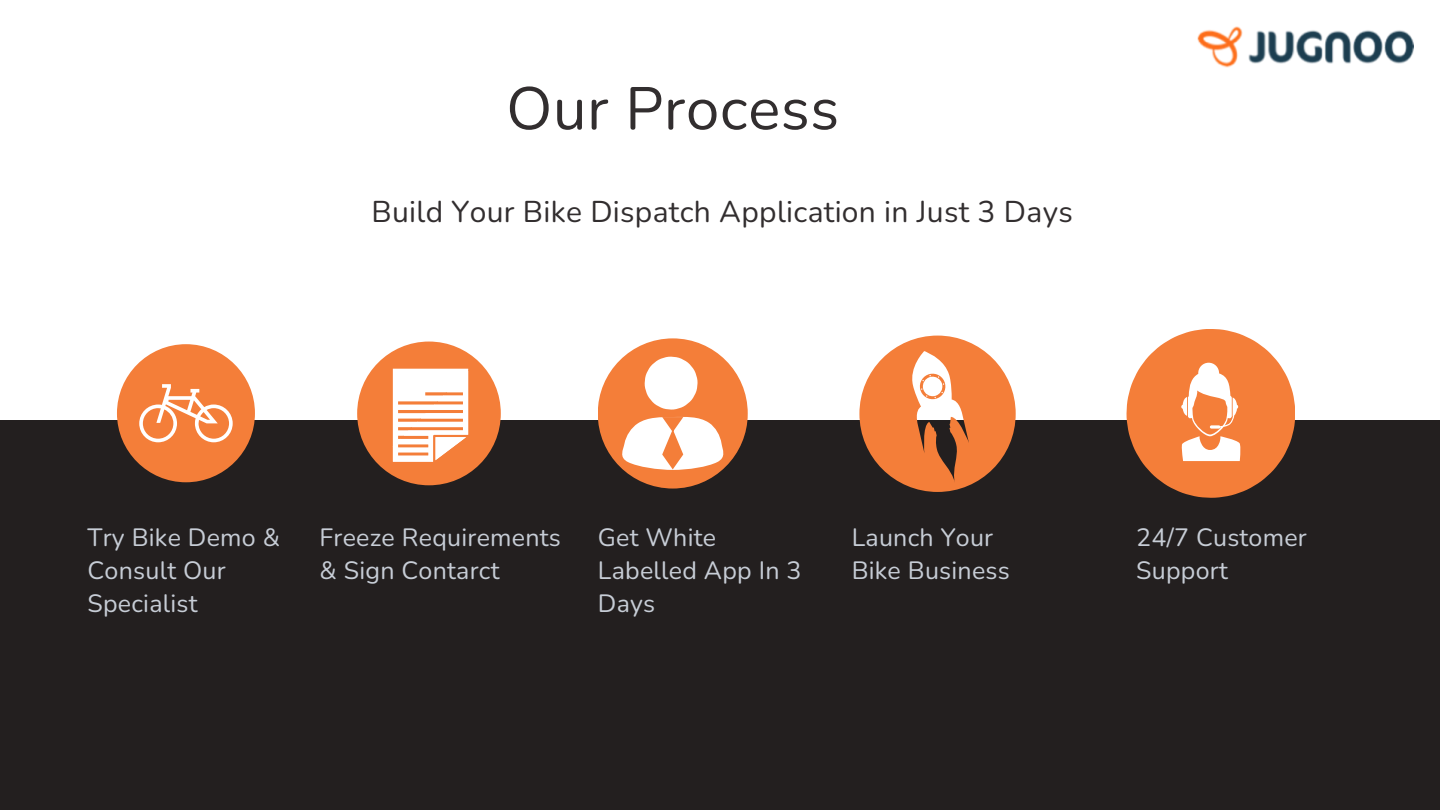
<style>
.page{position:relative;width:1440px;height:810px;background:#fff}
.page>*{position:absolute;margin:0;border:0;box-sizing:border-box;transform-origin:0 0}
.t1{font:60px "Nunito";letter-spacing:.01em;color:#322e2f}
.t2{font:30px "Nunito";letter-spacing:.01em;color:#322e2f}
.t3{font:25px/33px "Nunito";letter-spacing:.01em;color:#c7cdd6}
</style>
<div class="page">
<div style="left:0;top:420px;width:1440px;height:390px;background:#231f1f"></div>
<div style="left:117px;top:344px;width:138px;height:138px;background:#f47e39;border-radius:50%"></div>
<svg style="left:139px;top:384px;width:94px;height:58px"></svg>
<div style="left:357px;top:342px;width:144px;height:143px;background:#f47e39;border-radius:50%"></div>
<svg style="left:379px;top:363px;width:122px;height:116px"></svg>
<div style="left:598px;top:338px;width:150px;height:151px;background:#f47e39;border-radius:50%"></div>
<svg style="left:618px;top:357px;width:130px;height:131px"></svg>
<svg style="left:859px;top:336px;width:157px;height:156px"></svg>
<svg style="left:1127px;top:329px;width:168px;height:169px"></svg>
<img style="left:1197px;top:26px;width:216px;height:41px">
<p class="t1" style="left:506px;top:69px;width:334px">Our Process</p>
<p class="t2" style="left:372px;top:192px;width:703px">Build Your Bike Dispatch Application in Just 3 Days</p>
<h2 class="t3" style="left:87px;top:521px;width:194px">Try Bike Demo &amp;<br>Consult Our<br>Specialist</h2>
<p class="t3" style="left:320px;top:521px;width:243px">Freeze Requirements &amp; Sign Contarct</p>
<p class="t3" style="left:598px;top:521px;width:205px">Get White<br>Labelled App In 3<br>Days</p>
<p class="t3" style="left:852px;top:521px;width:160px">Launch Your<br>Bike Business</p>
<p class="t3" style="left:1136px;top:521px;width:172px">24/7 Customer<br>Support</p>
</div>
